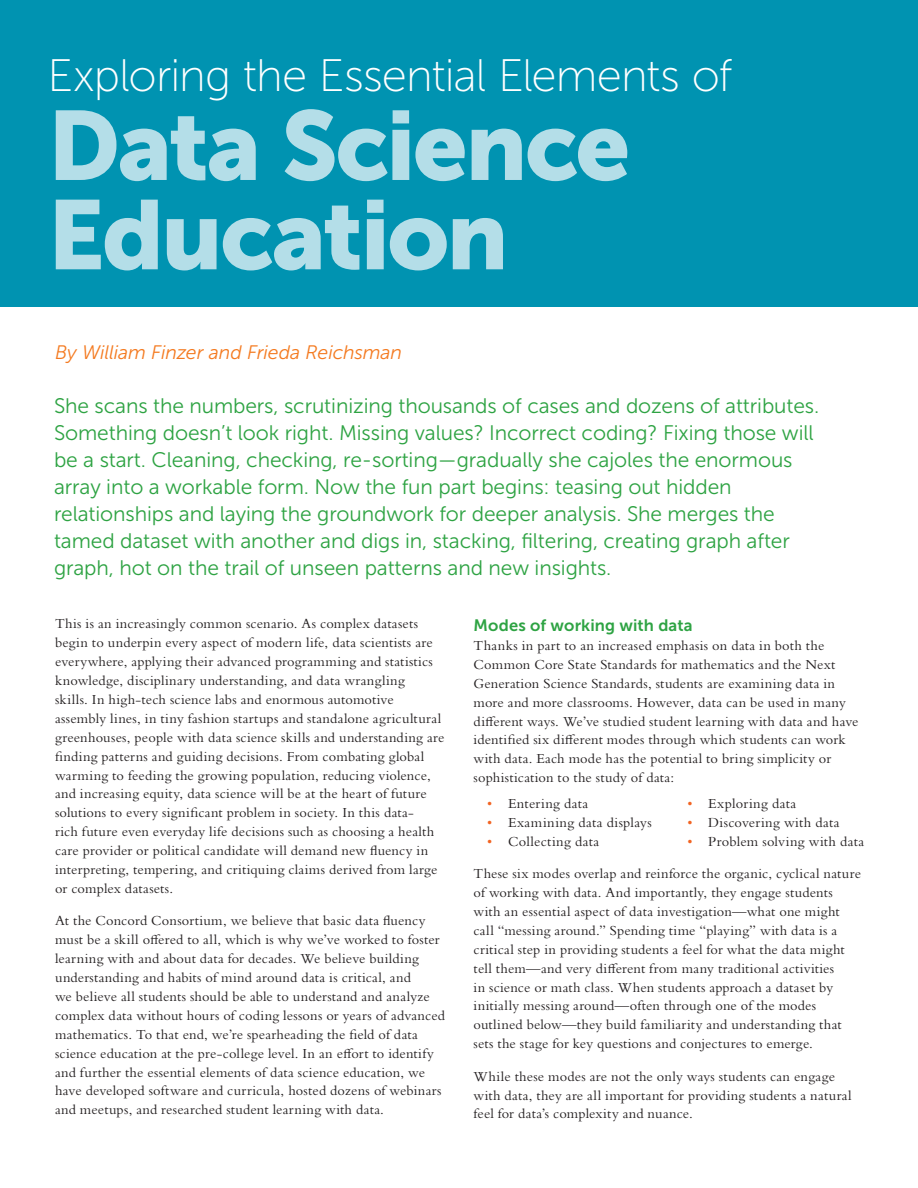
<style>
.page{position:relative;width:918px;height:1188px;background:#fff}
.page>*{position:absolute;margin:0;border:0;box-sizing:border-box;transform-origin:0 0}
.t1{font:97.5px/89.4px "Museo Sans 900";letter-spacing:-.03em;color:#b4dee8}
.t2{font:45.45px "Museo Sans 100";letter-spacing:-.02em;color:#fff}
.t3{font:21px/27px "Museo Sans 300";letter-spacing:-.005em;color:#2ea343}
.t4{font:italic 19.5px "Museo Sans 300";letter-spacing:-.01em;color:#f47a20}
.t5{font:16.5px "Museo Sans 700";letter-spacing:.005em;color:#2ea343}
.Bembo_text{font:14.4px/18.9px "Bembo Std";letter-spacing:.015em;color:#231f20}
.Bembo_text-2{font:14.4px "Bembo Std";letter-spacing:.035em;color:#231f20}
.s1{color:#f26422}
</style>
<div class="page">
<div style="left:0;top:0;width:918px;height:306px;background:#0093b1"></div>
<p class="t2" style="left:48px;top:51px;width:686px">Exploring the Essential Elements of</p>
<p class="t1" style="left:48px;top:101px;width:584px">Data Science<br>Education</p>
<p class="t4" style="left:55px;top:342px;width:349px">By William Finzer and Frieda Reichsman</p>
<p class="t3" style="left:54px;top:393px;width:767px">She scans the numbers, scrutinizing thousands of cases and dozens of attributes.<br>Something doesn’t look right. Missing values? Incorrect coding? Fixing those will be a start. Cleaning, checking, re-sorting—gradually she cajoles the enormous array into a workable form. Now the fun part begins: teasing out hidden relationships and laying the groundwork for deeper analysis. She merges the tamed dataset with another and digs in, stacking, filtering, creating graph after graph, hot on the trail of unseen patterns and new insights.</p>
<p class="Bembo_text" style="left:55px;top:614px;width:391px">This is an increasingly common scenario. As complex datasets begin to underpin every aspect of modern life, data scientists are everywhere, applying their advanced programming and statistics knowledge, disciplinary understanding, and data wrangling<br>skills. In high-tech science labs and enormous automotive assembly lines, in tiny fashion startups and standalone agricultural greenhouses, people with data science skills and understanding are finding patterns and guiding decisions. From combating global warming to feeding the growing population, reducing violence, and increasing equity, data science will be at the heart of future solutions to every significant problem in society. In this data-<br>rich future even everyday life decisions such as choosing a health care provider or political candidate will demand new fluency in interpreting, tempering, and critiquing claims derived from large or complex datasets.</p>
<p class="Bembo_text" style="left:55px;top:911px;width:391px">At the Concord Consortium, we believe that basic data fluency must be a skill offered to all, which is why we’ve worked to foster learning with and about data for decades. We believe building understanding and habits of mind around data is critical, and<br>we believe all students should be able to understand and analyze complex data without hours of coding lessons or years of advanced mathematics. To that end, we’re spearheading the field of data science education at the pre-college level. In an effort to identify and further the essential elements of data science education, we have developed software and curricula, hosted dozens of webinars and meetups, and researched student learning with data.</p>
<p class="t5" style="left:474px;top:616px;width:221px">Modes of working with data</p>
<p class="Bembo_text" style="left:474px;top:636px;width:386px">Thanks in part to an increased emphasis on data in both the Common Core State Standards for mathematics and the Next Generation Science Standards, students are examining data in more and more classrooms. However, data can be used in many different ways. We’ve studied student learning with data and have identified six different modes through which students can work with data. Each mode has the potential to bring simplicity or sophistication to the study of data:</p>
<p class="Bembo_text" style="left:487px;top:794px;width:103px"><span class="s1">•</span> Entering data</p>
<p class="Bembo_text-2" style="left:487px;top:814px;width:166px"><span class="s1">•</span> Examining data displays</p>
<p class="Bembo_text" style="left:487px;top:832px;width:114px"><span class="s1">•</span> Collecting data</p>
<p class="Bembo_text" style="left:687px;top:794px;width:110px"><span class="s1">•</span> Exploring data</p>
<p class="Bembo_text" style="left:687px;top:813px;width:154px"><span class="s1">•</span> Discovering with data</p>
<p class="Bembo_text" style="left:687px;top:832px;width:178px"><span class="s1">•</span> Problem solving with data</p>
<p class="Bembo_text" style="left:474px;top:864px;width:389px">These six modes overlap and reinforce the organic, cyclical nature of working with data. And importantly, they engage students with an essential aspect of data investigation—what one might call “messing around.” Spending time “playing” with data is a critical step in providing students a feel for what the data might tell them—and very different from many traditional activities<br>in science or math class. When students approach a dataset by initially messing around—often through one of the modes outlined below—they build familiarity and understanding that sets the stage for key questions and conjectures to emerge.</p>
<p class="Bembo_text" style="left:474px;top:1066px;width:380px">While these modes are not the only ways students can engage with data, they are all important for providing students a natural feel for data’s complexity and nuance.</p>
</div>
